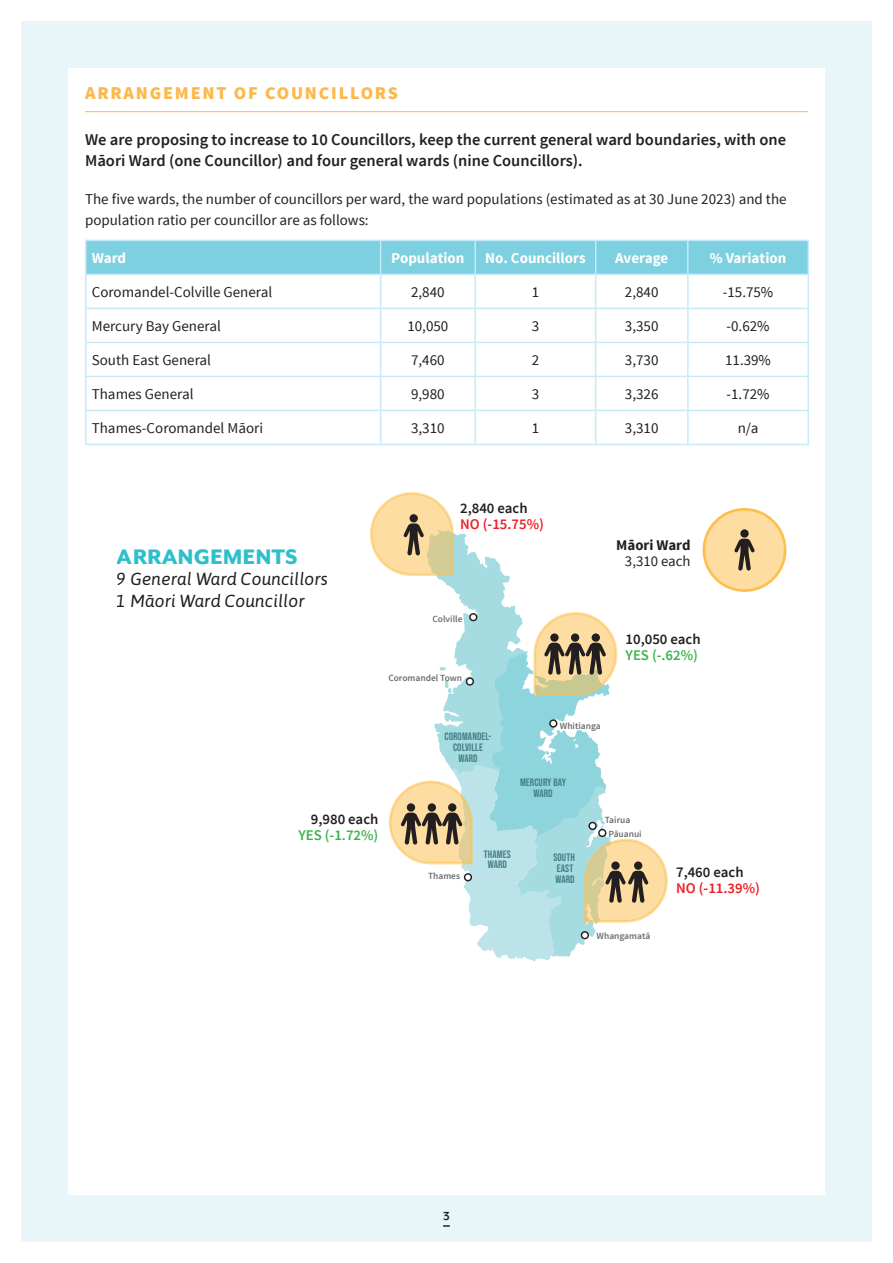
<style>
.page{position:relative;width:893px;height:1263px;background:#fff}
.page>*{position:absolute;margin:0;border:0;box-sizing:border-box;transform-origin:0 0}
.t1{font:800 24.15px "Mr Eaves Mod OT";color:#2dbfcb}
.t2{font:900 18px "Source Sans Pro";letter-spacing:.1em;color:#fcb94b}
.t3{font:italic 17.4px/21.5px "Asap";color:#231f20}
.t4{font:600 16.5px/21px "Source Sans Pro";color:#231f20}
.t5{font:15px/21px "Source Sans Pro";color:#231f20}
.t6{font:700 15px "Source Sans Pro";color:#fff}
.t7{font:600 14.85px "Source Sans Pro";color:#231f20}
.t8{font:600 14.85px "Source Sans Pro";color:#ee1d23}
.t9{font:600 14.85px "Source Sans Pro";color:#3ab54a}
.t10{font:700 14.85px "Source Sans Pro";color:#231f20}
.t11{font:14.85px "Source Sans Pro";color:#231f20}
.t12{font:700 13.5px "Mr Eaves Mod OT";color:#231f20}
.t13{font:10.8px/10.8px "Bebas Neue";letter-spacing:.01em;color:#437e85;text-align:center}
.t14{font:600 9.45px "Source Sans Pro";color:#6c6d70}
</style>
<div class="page">
<div style="left:21px;top:21px;width:851px;height:1221px;background:#e8f6f9"></div>
<svg style="left:443px;top:1225px;width:7px;height:2px"></svg>
<div style="left:68px;top:68px;width:757px;height:1127px;background:#fff"></div>
<hr style="left:85px;top:111px;width:723px;height:1px;background:#fcb94b">
<div style="left:87px;top:241px;width:720px;height:33px;background:#7cd0e0"></div>
<hr style="left:85px;top:240px;width:296px;height:1px;background:#c6eafa">
<hr style="left:85px;top:241px;width:2px;height:33px;background:#c6eafa">
<hr style="left:381px;top:240px;width:94px;height:1px;background:#c6eafa">
<hr style="left:380px;top:241px;width:1px;height:33px;background:#c6eafa">
<hr style="left:475px;top:240px;width:121px;height:1px;background:#c6eafa">
<hr style="left:474px;top:241px;width:2px;height:33px;background:#c6eafa">
<hr style="left:596px;top:240px;width:92px;height:1px;background:#c6eafa">
<hr style="left:595px;top:241px;width:1px;height:33px;background:#c6eafa">
<hr style="left:688px;top:240px;width:121px;height:1px;background:#c6eafa">
<hr style="left:687px;top:241px;width:2px;height:33px;background:#c6eafa">
<hr style="left:807px;top:241px;width:2px;height:33px;background:#c6eafa">
<hr style="left:85px;top:274px;width:296px;height:1px;background:#c6eafa">
<hr style="left:85px;top:275px;width:2px;height:33px;background:#c6eafa">
<hr style="left:381px;top:274px;width:94px;height:1px;background:#c6eafa">
<hr style="left:380px;top:275px;width:1px;height:33px;background:#c6eafa">
<hr style="left:475px;top:274px;width:121px;height:1px;background:#c6eafa">
<hr style="left:474px;top:275px;width:2px;height:33px;background:#c6eafa">
<hr style="left:596px;top:274px;width:92px;height:1px;background:#c6eafa">
<hr style="left:595px;top:275px;width:1px;height:33px;background:#c6eafa">
<hr style="left:688px;top:274px;width:121px;height:1px;background:#c6eafa">
<hr style="left:687px;top:275px;width:2px;height:33px;background:#c6eafa">
<hr style="left:807px;top:275px;width:2px;height:33px;background:#c6eafa">
<hr style="left:85px;top:308px;width:296px;height:1px;background:#c6eafa">
<hr style="left:85px;top:309px;width:2px;height:33px;background:#c6eafa">
<hr style="left:381px;top:308px;width:94px;height:1px;background:#c6eafa">
<hr style="left:380px;top:309px;width:1px;height:33px;background:#c6eafa">
<hr style="left:475px;top:308px;width:121px;height:1px;background:#c6eafa">
<hr style="left:474px;top:309px;width:2px;height:33px;background:#c6eafa">
<hr style="left:596px;top:308px;width:92px;height:1px;background:#c6eafa">
<hr style="left:595px;top:309px;width:1px;height:33px;background:#c6eafa">
<hr style="left:688px;top:308px;width:121px;height:1px;background:#c6eafa">
<hr style="left:687px;top:309px;width:2px;height:33px;background:#c6eafa">
<hr style="left:807px;top:309px;width:2px;height:33px;background:#c6eafa">
<hr style="left:85px;top:342px;width:296px;height:1px;background:#c6eafa">
<hr style="left:85px;top:343px;width:2px;height:33px;background:#c6eafa">
<hr style="left:381px;top:342px;width:94px;height:1px;background:#c6eafa">
<hr style="left:380px;top:343px;width:1px;height:33px;background:#c6eafa">
<hr style="left:475px;top:342px;width:121px;height:1px;background:#c6eafa">
<hr style="left:474px;top:343px;width:2px;height:33px;background:#c6eafa">
<hr style="left:596px;top:342px;width:92px;height:1px;background:#c6eafa">
<hr style="left:595px;top:343px;width:1px;height:33px;background:#c6eafa">
<hr style="left:688px;top:342px;width:121px;height:1px;background:#c6eafa">
<hr style="left:687px;top:343px;width:2px;height:33px;background:#c6eafa">
<hr style="left:807px;top:343px;width:2px;height:33px;background:#c6eafa">
<hr style="left:85px;top:376px;width:296px;height:1px;background:#c6eafa">
<hr style="left:85px;top:377px;width:2px;height:33px;background:#c6eafa">
<hr style="left:381px;top:376px;width:94px;height:1px;background:#c6eafa">
<hr style="left:380px;top:377px;width:1px;height:33px;background:#c6eafa">
<hr style="left:475px;top:376px;width:121px;height:1px;background:#c6eafa">
<hr style="left:474px;top:377px;width:2px;height:33px;background:#c6eafa">
<hr style="left:596px;top:376px;width:92px;height:1px;background:#c6eafa">
<hr style="left:595px;top:377px;width:1px;height:33px;background:#c6eafa">
<hr style="left:688px;top:376px;width:121px;height:1px;background:#c6eafa">
<hr style="left:687px;top:377px;width:2px;height:33px;background:#c6eafa">
<hr style="left:807px;top:377px;width:2px;height:33px;background:#c6eafa">
<hr style="left:85px;top:410px;width:296px;height:1px;background:#c6eafa">
<hr style="left:85px;top:411px;width:2px;height:33px;background:#c6eafa">
<hr style="left:381px;top:410px;width:94px;height:1px;background:#c6eafa">
<hr style="left:380px;top:411px;width:1px;height:33px;background:#c6eafa">
<hr style="left:475px;top:410px;width:121px;height:1px;background:#c6eafa">
<hr style="left:474px;top:411px;width:2px;height:33px;background:#c6eafa">
<hr style="left:596px;top:410px;width:92px;height:1px;background:#c6eafa">
<hr style="left:595px;top:411px;width:1px;height:33px;background:#c6eafa">
<hr style="left:688px;top:410px;width:121px;height:1px;background:#c6eafa">
<hr style="left:687px;top:411px;width:2px;height:33px;background:#c6eafa">
<hr style="left:807px;top:411px;width:2px;height:33px;background:#c6eafa">
<hr style="left:85px;top:444px;width:296px;height:1px;background:#c6eafa">
<hr style="left:381px;top:444px;width:94px;height:1px;background:#c6eafa">
<hr style="left:475px;top:444px;width:121px;height:1px;background:#c6eafa">
<hr style="left:596px;top:444px;width:92px;height:1px;background:#c6eafa">
<hr style="left:688px;top:444px;width:121px;height:1px;background:#c6eafa">
<div style="left:704px;top:509px;width:81px;height:81px;background:#fddda1;border-radius:50%"></div>
<div style="left:703px;top:508px;width:83px;height:84px;border:3px solid #fdbf4f;border-radius:50%"></div>
<svg style="left:370px;top:492px;width:298px;height:469px"></svg>
<div style="left:550px;top:633px;width:9px;height:9px;background:#231f20;border-radius:50%"></div>
<svg style="left:734px;top:539px;width:21px;height:31px"></svg>
<div style="left:740px;top:529px;width:9px;height:9px;background:#231f20;border-radius:50%"></div>
<p class="t2" style="left:85px;top:81px;width:314px">ARRANGEMENT OF COUNCILLORS</p>
<p class="t4" style="left:85px;top:130px;width:703px">We are proposing to increase to 10 Councillors, keep the current general ward boundaries, with one<br>Māori Ward (one Councillor) and four general wards (nine Councillors).</p>
<p class="t5" style="left:85px;top:189px;width:703px">The five wards, the number of councillors per ward, the ward populations (estimated as at 30 June 2023) and the population ratio per councillor are as follows:</p>
<p class="t6" style="left:92px;top:248px;width:36px">Ward</p>
<p class="t6" style="left:391px;top:248px;width:75px">Population</p>
<p class="t6" style="left:485px;top:248px;width:102px">No. Councillors</p>
<p class="t6" style="left:615px;top:248px;width:54px">Average</p>
<p class="t6" style="left:710px;top:248px;width:78px">% Variation</p>
<p class="t5" style="left:92px;top:282px;width:182px">Coromandel-Colville General</p>
<p class="t5" style="left:411px;top:282px;width:35px">2,840</p>
<p class="t5" style="left:532px;top:282px;width:9px">1</p>
<p class="t5" style="left:625px;top:282px;width:35px">2,840</p>
<p class="t5" style="left:723px;top:282px;width:52px">-15.75%</p>
<p class="t5" style="left:92px;top:316px;width:131px">Mercury Bay General</p>
<p class="t5" style="left:407px;top:316px;width:43px">10,050</p>
<p class="t5" style="left:532px;top:316px;width:9px">3</p>
<p class="t5" style="left:625px;top:316px;width:35px">3,350</p>
<p class="t5" style="left:726px;top:316px;width:45px">-0.62%</p>
<p class="t5" style="left:92px;top:350px;width:121px">South East General</p>
<p class="t5" style="left:411px;top:350px;width:35px">7,460</p>
<p class="t5" style="left:532px;top:350px;width:9px">2</p>
<p class="t5" style="left:625px;top:350px;width:35px">3,730</p>
<p class="t5" style="left:725px;top:350px;width:47px">11.39%</p>
<p class="t5" style="left:92px;top:384px;width:103px">Thames General</p>
<p class="t5" style="left:411px;top:384px;width:35px">9,980</p>
<p class="t5" style="left:532px;top:384px;width:9px">3</p>
<p class="t5" style="left:625px;top:384px;width:35px">3,326</p>
<p class="t5" style="left:726px;top:384px;width:45px">-1.72%</p>
<p class="t5" style="left:92px;top:418px;width:173px">Thames-Coromandel Māori</p>
<p class="t5" style="left:411px;top:418px;width:35px">3,310</p>
<p class="t5" style="left:532px;top:418px;width:9px">1</p>
<p class="t5" style="left:625px;top:418px;width:35px">3,310</p>
<p class="t5" style="left:738px;top:418px;width:22px">n/a</p>
<h1 class="t1" style="left:117px;top:544px;width:182px">ARRANGEMENTS</h1>
<p class="t3" style="left:117px;top:568px;width:213px">9 General Ward Councillors<br>1 Māori Ward Councillor</p>
<p class="t7" style="left:460px;top:498px;width:69px">2,840 each</p>
<p class="t8" style="left:460px;top:515px;width:85px">NO (-15.75%)</p>
<p class="t14" style="left:432px;top:613px;width:32px">Colville</p>
<p class="t14" style="left:388px;top:672px;width:75px">Coromandel Town</p>
<p class="t10" style="left:616px;top:535px;width:76px">Māori Ward</p>
<p class="t11" style="left:625px;top:552px;width:67px">3,310 each</p>
<p class="t7" style="left:626px;top:630px;width:77px">10,050 each</p>
<p class="t9" style="left:626px;top:646px;width:74px">YES (-.62%)</p>
<p class="t7" style="left:311px;top:809px;width:69px">9,980 each</p>
<p class="t9" style="left:298px;top:825px;width:82px">YES (-1.72%)</p>
<p class="t13" style="left:445px;top:731px;width:48px">COROMANDEL-<br>COLVILLE<br>WARD</p>
<p class="t14" style="left:428px;top:869px;width:34px">Thames</p>
<p class="t13" style="left:484px;top:848px;width:28px">THAMES<br>WARD</p>
<p class="t14" style="left:560px;top:720px;width:42px">Whitianga</p>
<p class="t13" style="left:520px;top:777px;width:48px">MERCURY BAY<br>WARD</p>
<p class="t13" style="left:553px;top:852px;width:23px;text-align:left">SOUTH<br>EAST<br>WARD</p>
<p class="t14" style="left:605px;top:813px;width:27px">Tairua</p>
<p class="t14" style="left:608px;top:827px;width:35px">Pāuanui</p>
<p class="t14" style="left:597px;top:929px;width:55px">Whangamatā</p>
<p class="t7" style="left:676px;top:863px;width:69px">7,460 each</p>
<p class="t8" style="left:676px;top:879px;width:85px">NO (-11.39%)</p>
<p class="t12" style="left:443px;top:1209px;width:8px">3</p>
</div>
